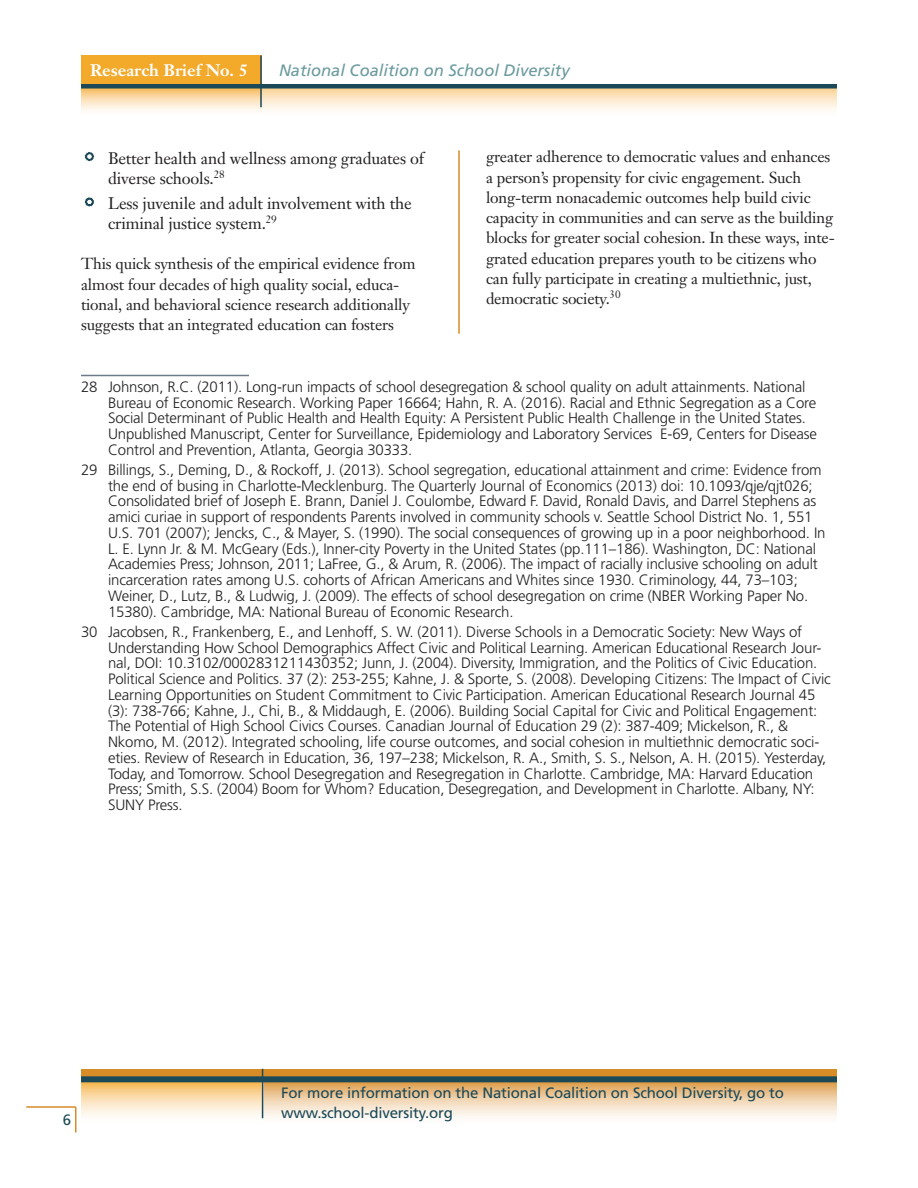
<style>
.page{position:relative;width:918px;height:1188px;background:#fff}
.page>*{position:absolute;margin:0;border:0;box-sizing:border-box;transform-origin:0 0}
.t1{font:16.5px/20.2px "Janson Text";letter-spacing:-.01em;color:#231f20}
.t2{font:italic 16.5px "Frutiger";color:#6b9a9f}
.t3{font:700 16.5px "Janson Text";color:#fff}
.t4{font:15.75px/20.2px "Janson Text";letter-spacing:-.01em;color:#231f20}
.t5{font:300 15px/15.8px "Frutiger";letter-spacing:-.01em;color:#231f20}
.t6{font:15px/19.5px "Frutiger";letter-spacing:-.01em;color:#1b4958}
</style>
<div class="page">
<svg style="left:262px;top:88px;width:575px;height:23px;background:#f7e4c8"></svg>
<svg style="left:81px;top:88px;width:181px;height:25px"></svg>
<div style="left:81px;top:56px;width:181px;height:29px;background:#f3a92a"></div>
<hr style="left:81px;top:84px;width:756px;height:4px;background:#1b4958">
<hr style="left:260px;top:56px;width:2px;height:51px;background:#1b4958">
<hr style="left:26px;top:1106px;width:50px;height:2px;background:#d88c28">
<svg style="left:75px;top:1108px;width:1px;height:24px"></svg>
<svg style="left:81px;top:1082px;width:181px;height:37px;background:#f8deb3"></svg>
<div style="left:81px;top:1069px;width:756px;height:11px;background:#d88c28"></div>
<svg style="left:263px;top:1082px;width:574px;height:37px;background:#edd1ad"></svg>
<hr style="left:262px;top:1069px;width:1px;height:49px;background:#1b4958">
<div style="left:81px;top:1076px;width:756px;height:6px;background:#1b4958"></div>
<hr style="left:81px;top:375px;width:168px;height:1px;background:#6c7b89">
<hr style="left:458px;top:150px;width:2px;height:184px;background:#d88c28">
<p class="t3" style="left:90px;top:64px;width:160px">Research Brief No. 5</p>
<p class="t2" style="left:279px;top:64px;width:292px">National Coalition on School Diversity</p>
<p class="t1" style="left:108px;top:149px;width:318px">Better health and wellness among graduates of diverse schools.<sup>28</sup></p>
<p class="t1" style="left:108px;top:195px;width:305px">Less juvenile and adult involvement with the criminal justice system.<sup>29</sup></p>
<p class="t4" style="left:81px;top:255px;width:336px">This quick synthesis of the empirical evidence from almost four decades of high quality social, educa&shy;tional, and behavioral science research additionally suggests that an integrated education can fosters</p>
<p class="t4" style="left:486px;top:148px;width:350px">greater adherence to democratic values and enhances a person’s propensity for civic engagement. Such long-term nonacademic outcomes help build civic capacity in communities and can serve as the building blocks for greater social cohesion. In these ways, inte&shy;grated education prepares youth to be citizens who can fully participate in creating a multiethnic, just, democratic society.<sup>30</sup></p>
<p class="t5" style="left:108px;top:380px;width:711px;text-indent:-27px">28 Johnson, R.C. (2011). Long-run impacts of school desegregation &amp; school quality on adult attainments. National Bureau of Economic Research. Working Paper 16664; Hahn, R. A. (2016). Racial and Ethnic Segregation as a Core Social Determinant of Public Health and Health Equity: A Persistent Public Health Challenge in the United States.<br>Unpublished Manuscript, Center for Surveillance, Epidemiology and Laboratory Services E-69, Centers for Disease Control and Prevention, Atlanta, Georgia 30333.</p>
<p class="t5" style="left:108px;top:463px;width:719px;text-indent:-27px">29 Billings, S., Deming, D., &amp; Rockoff, J. (2013). School segregation, educational attainment and crime: Evidence from the end of busing in Charlotte-Mecklenburg. The Quarterly Journal of Economics (2013) doi: 10.1093/qje/qjt026; Consolidated brief of Joseph E. Brann, Daniel J. Coulombe, Edward F. David, Ronald Davis, and Darrel Stephens as amici curiae in support of respondents Parents involved in community schools v. Seattle School District No. 1, 551<br>U.S. 701 (2007); Jencks, C., &amp; Mayer, S. (1990). The social consequences of growing up in a poor neighborhood. In L. E. Lynn Jr. &amp; M. McGeary (Eds.), Inner-city Poverty in the United States (pp.111–186). Washington, DC: National Academies Press; Johnson, 2011; LaFree, G., &amp; Arum, R. (2006). The impact of racially inclusive schooling on adult incarceration rates among U.S. cohorts of African Americans and Whites since 1930. Criminology, 44, 73–103; Weiner, D., Lutz, B., &amp; Ludwig, J. (2009). The effects of school desegregation on crime (NBER Working Paper No.<br>15380). Cambridge, MA: National Bureau of Economic Research.</p>
<p class="t5" style="left:108px;top:625px;width:724px;text-indent:-27px">30 Jacobsen, R., Frankenberg, E., and Lenhoff, S. W. (2011). Diverse Schools in a Democratic Society: New Ways of Understanding How School Demographics Affect Civic and Political Learning. American Educational Research Jour&shy;nal, DOI: 10.3102/0002831211430352; Junn, J. (2004). Diversity, Immigration, and the Politics of Civic Education.<br>Political Science and Politics. 37 (2): 253-255; Kahne, J. &amp; Sporte, S. (2008). Developing Citizens: The Impact of Civic Learning Opportunities on Student Commitment to Civic Participation. American Educational Research Journal 45 (3): 738-766; Kahne, J., Chi, B., &amp; Middaugh, E. (2006). Building Social Capital for Civic and Political Engagement:<br>The Potential of High School Civics Courses. Canadian Journal of Education 29 (2): 387-409; Mickelson, R., &amp; Nkomo, M. (2012). Integrated schooling, life course outcomes, and social cohesion in multiethnic democratic soci&shy;eties. Review of Research in Education, 36, 197–238; Mickelson, R. A., Smith, S. S., Nelson, A. H. (2015). Yesterday, Today, and Tomorrow. School Desegregation and Resegregation in Charlotte. Cambridge, MA: Harvard Education Press; Smith, S.S. (2004) Boom for Whom? Education, Desegregation, and Development in Charlotte. Albany, NY:<br>SUNY Press.</p>
<p class="t6" style="left:63px;top:1111px;width:10px">6</p>
<p class="t6" style="left:281px;top:1085px;width:504px">For more information on the National Coalition on School Diversity, go to www.school-diversity.org</p>
</div>
